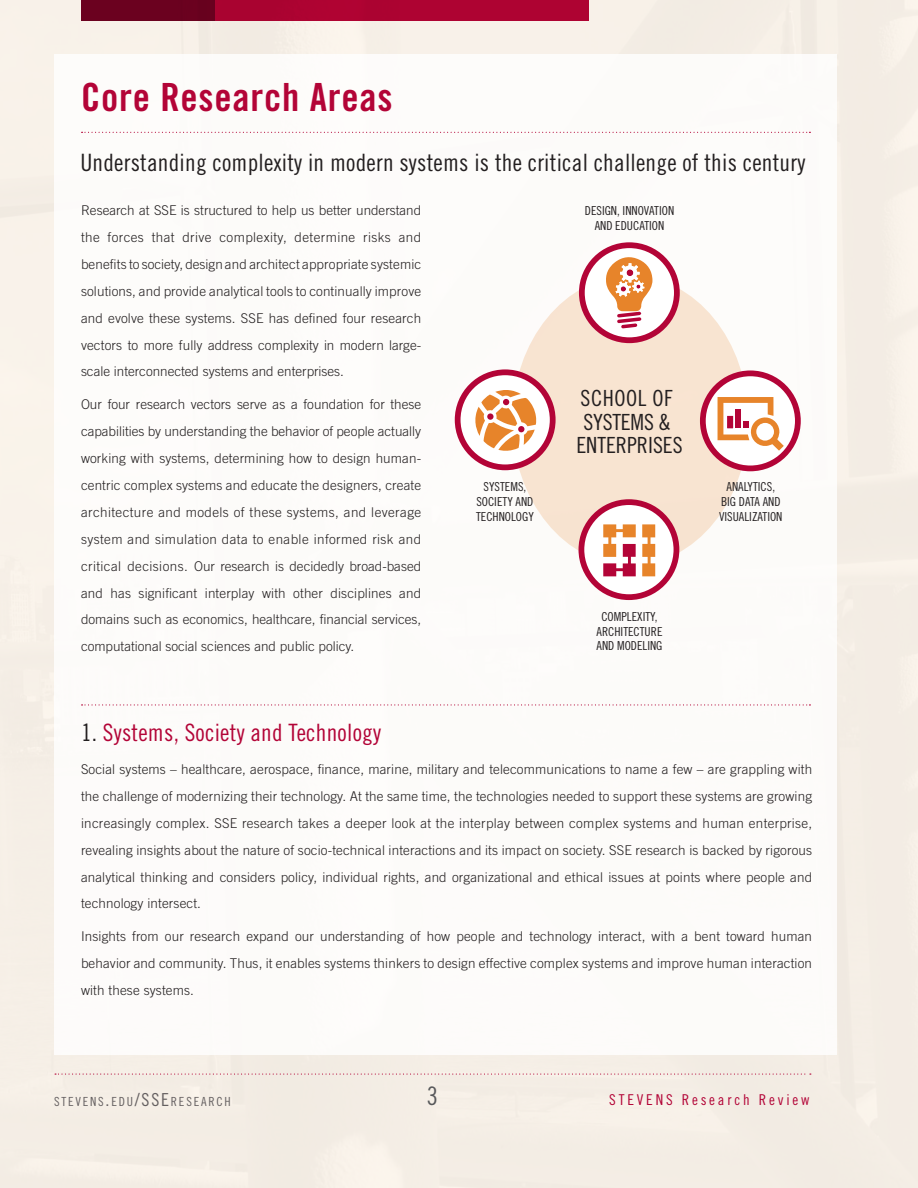
<style>
.page{position:relative;width:918px;height:1188px;background:#f4ede5}
.page>*{position:absolute;margin:0;border:0;box-sizing:border-box;transform-origin:0 0}
.t1{font:38.85px "Trade Gothic Bold Cond Twenty";letter-spacing:.02em;color:#b30437}
.t2{font:25.5px "Trade Gothic Cond Eighteen";color:#57585a}
.t3{font:23.85px "Trade Gothic Cond Eighteen";letter-spacing:.01em;color:#231f20}
.t4{font:23.85px "Trade Gothic Cond Eighteen";letter-spacing:.01em;color:#b30437}
.t5{font:22.35px/23.1px "Trade Gothic Cond Eighteen";color:#231f20;text-align:center}
.t6{font:15px "Trade Gothic Cond Eighteen";letter-spacing:.19em;color:#b30437}
.t7{font:300 13.5px/26.8px "Trade Gothic";letter-spacing:.005em;color:#231f20;text-align:justify}
.t8{font:12.6px "Trade Gothic Cond Eighteen";letter-spacing:.145em;color:#656061}
.t9{font:12.3px/14.9px "Trade Gothic Cond Eighteen";color:#231f20;text-align:center}
.s1{color:#231f20}
.s2{font-size:18px}
</style>
<div class="page">
<svg style="left:55px;top:1074px;width:756px;height:1px"></svg>
<div style="left:82px;top:0;width:507px;height:21px;background:#b30437"></div>
<div style="left:81px;top:0;width:134px;height:21px;background:#6b011f"></div>
<div style="left:54px;top:54px;width:783px;height:1000px;background:#fff"></div>
<svg style="left:82px;top:132px;width:728px;height:1px"></svg>
<div style="left:512px;top:276px;width:236px;height:289px;background:#f8e4d1;border-radius:50%"></div>
<svg style="left:581px;top:502px;width:95px;height:95px;fill:#fff"></svg>
<div style="left:579px;top:499px;width:100px;height:101px;border:6px solid #b30437;border-radius:50%"></div>
<svg style="left:703px;top:373px;width:95px;height:95px"></svg>
<div style="left:700px;top:370px;width:101px;height:101px;border:6px solid #b30437;border-radius:50%"></div>
<svg style="left:582px;top:245px;width:95px;height:95px;fill:#fff"></svg>
<div style="left:579px;top:242px;width:101px;height:101px;border:6px solid #b30437;border-radius:50%"></div>
<svg style="left:458px;top:372px;width:95px;height:95px"></svg>
<div style="left:455px;top:369px;width:101px;height:101px;border:6px solid #b30437;border-radius:50%"></div>
<svg style="left:642px;top:524px;width:13px;height:52px"></svg>
<svg style="left:603px;top:524px;width:33px;height:52px;background:#df8a7d"></svg>
<svg style="left:605px;top:256px;width:48px;height:72px;background:#efb999"></svg>
<svg style="left:718px;top:397px;width:66px;height:54px"></svg>
<div style="left:743px;top:421px;width:6px;height:7px;background:#b30437"></div>
<svg style="left:475px;top:390px;width:61px;height:61px"></svg>
<svg style="left:82px;top:704px;width:728px;height:2px"></svg>
<p class="t1" style="left:81px;top:73px;width:313px">Core Research Areas</p>
<p class="t3" style="left:80px;top:148px;width:726px">Understanding complexity in modern systems is the critical challenge of this century</p>
<p class="t7" style="left:81px;top:197px;width:342px">Research at SSE is structured to help us better understand the forces that drive complexity, determine risks and benefits to society, design and architect appropriate systemic solutions, and provide analytical tools to continually improve and evolve these systems. SSE has defined four research vectors to more fully address complexity in modern large&shy;scale interconnected systems and enterprises.</p>
<p class="t7" style="left:81px;top:391px;width:342px">Our four research vectors serve as a foundation for these capabilities by understanding the behavior of people actually working with systems, determining how to design human&shy;centric complex systems and educate the designers, create architecture and models of these systems, and leverage system and simulation data to enable informed risk and critical decisions. Our research is decidedly broad-based and has significant interplay with other disciplines and domains such as economics, healthcare, financial services, computational social sciences and public policy.</p>
<p class="t9" style="left:585px;top:203px;width:91px">DESIGN, INNOVATION<br>AND EDUCATION</p>
<p class="t9" style="left:476px;top:479px;width:59px">SYSTEMS,<br>SOCIETY AND<br>TECHNOLOGY</p>
<p class="t5" style="left:576px;top:387px;width:108px">SCHOOL OF<br>SYSTEMS &amp;<br>ENTERPRISES</p>
<p class="t9" style="left:597px;top:609px;width:67px">COMPLEXITY,<br>ARCHITECTURE<br>AND MODELING</p>
<p class="t9" style="left:719px;top:479px;width:65px">ANALYTICS,<br>BIG DATA AND<br>VISUALIZATION</p>
<p class="t4" style="left:81px;top:718px;width:302px"><span class="s1">1.</span> Systems, Society and Technology</p>
<p class="t7" style="left:81px;top:756px;width:733px">Social systems – healthcare, aerospace, finance, marine, military and telecommunications to name a few – are grappling with the challenge of modernizing their technology. At the same time, the technologies needed to support these systems are growing increasingly complex. SSE research takes a deeper look at the interplay between complex systems and human enterprise, revealing insights about the nature of socio-technical interactions and its impact on society. SSE research is backed by rigorous analytical thinking and considers policy, individual rights, and organizational and ethical issues at points where people and technology intersect.</p>
<p class="t7" style="left:81px;top:923px;width:733px">Insights from our research expand our understanding of how people and technology interact, with a bent toward human behavior and community. Thus, it enables systems thinkers to design effective complex systems and improve human interaction with these systems.</p>
<p class="t8" style="left:54px;top:1094px;width:178px">STEVENS<span class="s2">.</span>EDU<span class="s2">/SSE</span> RESEARCH</p>
<p class="t2" style="left:427px;top:1081px;width:13px">3</p>
<p class="t6" style="left:609px;top:1091px;width:202px">STEVENS Research Review</p>
</div>
